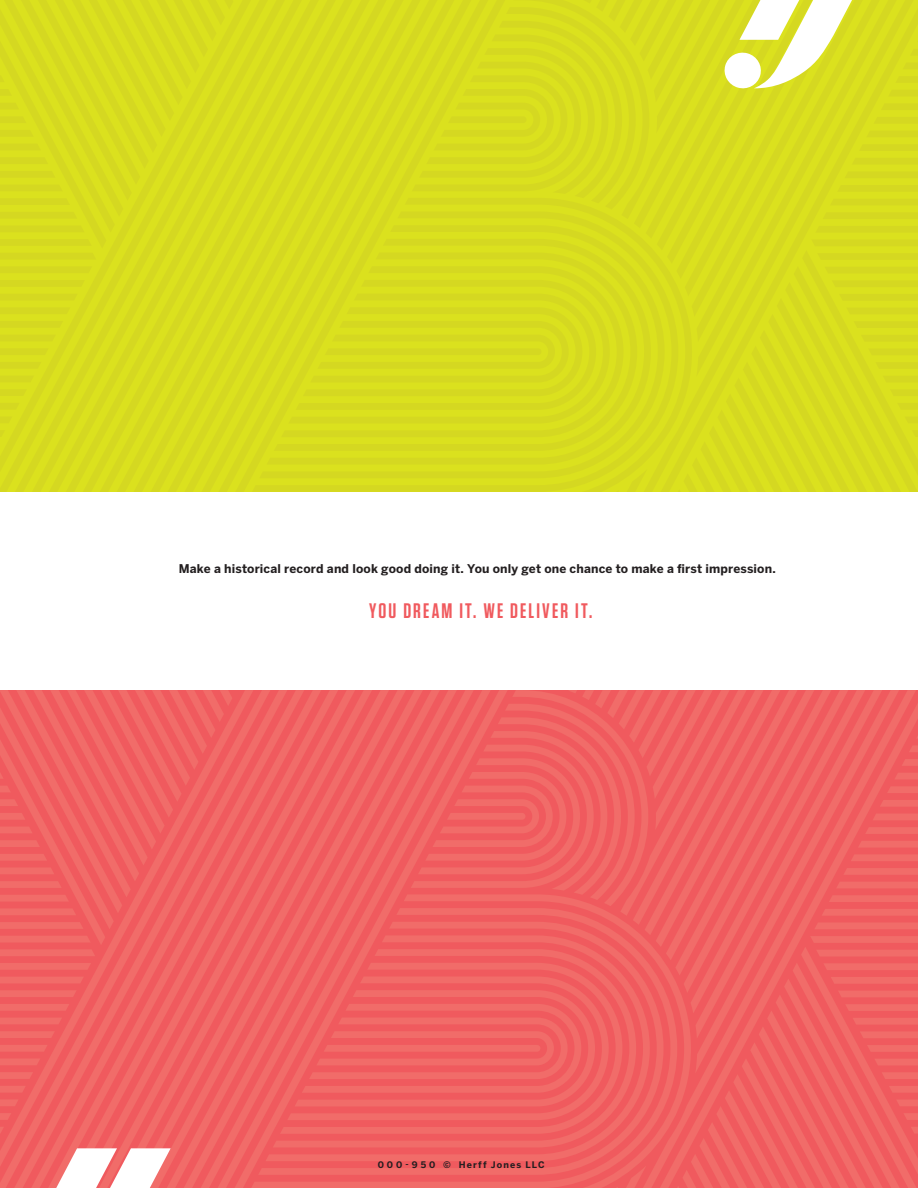
<style>
.page{position:relative;width:918px;height:1188px;background:#fff}
.page>*{position:absolute;margin:0;border:0;box-sizing:border-box;transform-origin:0 0}
.t1{font:600 21px "Tungsten";letter-spacing:.105em;color:#f05a5e}
.t2{font:700 12px "Benton Sans";letter-spacing:.015em;color:#231f20}
.t3{font:700 9px "Benton Sans";letter-spacing:.125em;color:#231f20}
</style>
<div class="page">
<div style="left:0;top:0;width:918px;height:492px;background:#d8dd1f"></div>
<svg style="left:0;top:690px;width:918px;height:498px;background:#f06263"></svg>
<svg style="left:723px;top:0;width:150px;height:90px"></svg>
<svg style="left:35px;top:1148px;width:136px;height:40px"></svg>
<p class="t2" style="left:179px;top:561px;width:599px">Make a historical record and look good doing it. You only get one chance to make a first impression.</p>
<p class="t1" style="left:369px;top:600px;width:224px">YOU DREAM IT. WE DELIVER IT.</p>
<p class="t3" style="left:378px;top:1159px;width:169px">0 0 0 - 9 5 0 © Herff Jones LLC</p>
</div>
